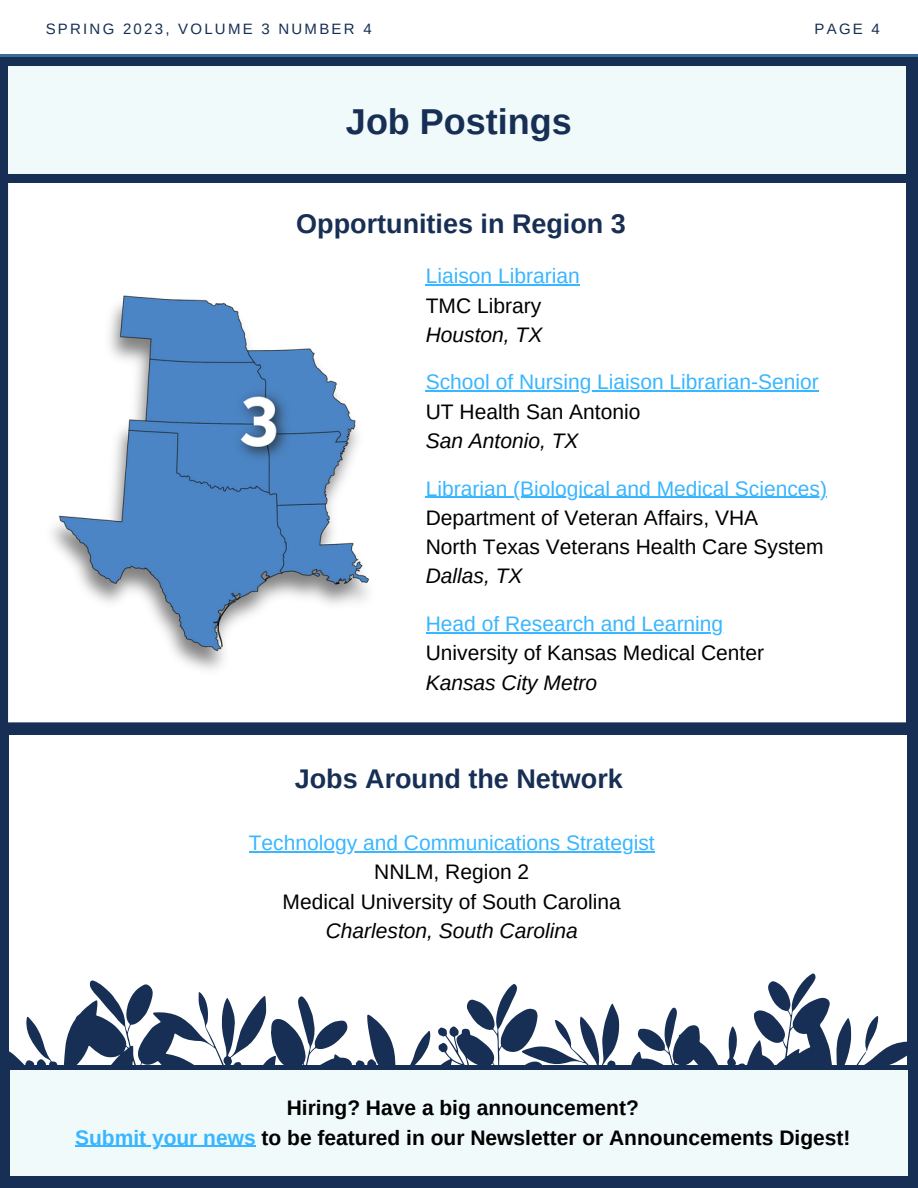
<style>
.page{position:relative;width:918px;height:1188px;background:#172f54}
.page>*{position:absolute;margin:0;border:0;box-sizing:border-box;transform-origin:0 0}
.t1{font:700 36px "Arimo";color:#172f54}
.t2{font:700 27px "Arimo";color:#172f54}
.t3{font:21px "Arimo";color:#000}
.t4{font:21px "Arimo";color:#38b6ff}
.t5{font:700 21px "Arimo";color:#000}
.t6{font:italic 21px "Arimo";color:#000}
.t7{font:15px "Arimo";letter-spacing:.15em;color:#172f54}
.s1{color:#38b6ff}
</style>
<div class="page">
<hr style="left:0;top:54px;width:918px;height:3px;background:#376c9b">
<div style="left:8px;top:66px;width:898px;height:108px;background:#f0fafb"></div>
<div style="left:0;top:0;width:918px;height:54px;background:#fff"></div>
<div style="left:8px;top:183px;width:898px;height:539px;background:#fff"></div>
<img style="left:22px;top:277px;width:373px;height:422px">
<div style="left:9px;top:735px;width:898px;height:329px;background:#fff"></div>
<svg style="left:9px;top:974px;width:898px;height:91px"></svg>
<div style="left:10px;top:1070px;width:898px;height:106px;background:#f0fafb"></div>
<hr style="left:426px;top:284px;width:154px;height:2px;background:#38b6ff">
<hr style="left:426px;top:391px;width:393px;height:1px;background:#38b6ff">
<hr style="left:426px;top:497px;width:401px;height:1px;background:#38b6ff">
<hr style="left:75px;top:1146px;width:181px;height:1px;background:#38b6ff">
<hr style="left:249px;top:851px;width:406px;height:1px;background:#38b6ff">
<hr style="left:426px;top:632px;width:297px;height:1px;background:#38b6ff">
<p class="t7" style="left:46px;top:20px;width:328px">SPRING 2023, VOLUME 3 NUMBER 4</p>
<p class="t1" style="left:346px;top:102px;width:227px">Job Postings</p>
<p class="t2" style="left:296px;top:209px;width:331px">Opportunities in Region 3</p>
<p class="t4" style="left:426px;top:264px;width:156px">Liaison Librarian</p>
<p class="t3" style="left:426px;top:294px;width:117px">TMC Library</p>
<p class="t6" style="left:426px;top:323px;width:118px">Houston, TX</p>
<p class="t7" style="left:815px;top:20px;width:67px">PAGE 4</p>
<p class="t4" style="left:426px;top:370px;width:395px">School of Nursing Liaison Librarian-Senior</p>
<p class="t3" style="left:426px;top:400px;width:216px">UT Health San Antonio</p>
<p class="t6" style="left:426px;top:429px;width:154px">San Antonio, TX</p>
<p class="t4" style="left:426px;top:477px;width:403px">Librarian (Biological and Medical Sciences)</p>
<p class="t3" style="left:426px;top:506px;width:334px">Department of Veteran Affairs, VHA</p>
<p class="t3" style="left:426px;top:535px;width:399px">North Texas Veterans Health Care System</p>
<p class="t6" style="left:426px;top:564px;width:98px">Dallas, TX</p>
<p class="t4" style="left:426px;top:612px;width:299px">Head of Research and Learning</p>
<p class="t3" style="left:426px;top:641px;width:340px">University of Kansas Medical Center</p>
<p class="t6" style="left:426px;top:671px;width:173px">Kansas City Metro</p>
<p class="t2" style="left:295px;top:763px;width:330px">Jobs Around the Network</p>
<p class="t4" style="left:249px;top:831px;width:407px">Technology and Communications Strategist</p>
<p class="t3" style="left:374px;top:860px;width:157px">NNLM, Region 2</p>
<p class="t3" style="left:283px;top:890px;width:340px">Medical University of South Carolina</p>
<p class="t6" style="left:326px;top:919px;width:254px">Charleston, South Carolina</p>
<p class="t5" style="left:287px;top:1096px;width:354px">Hiring? Have a big announcement?</p>
<p class="t5" style="left:75px;top:1126px;width:777px"><span class="s1">Submit your news</span> to be featured in our Newsletter or Announcements Digest!</p>
</div>
